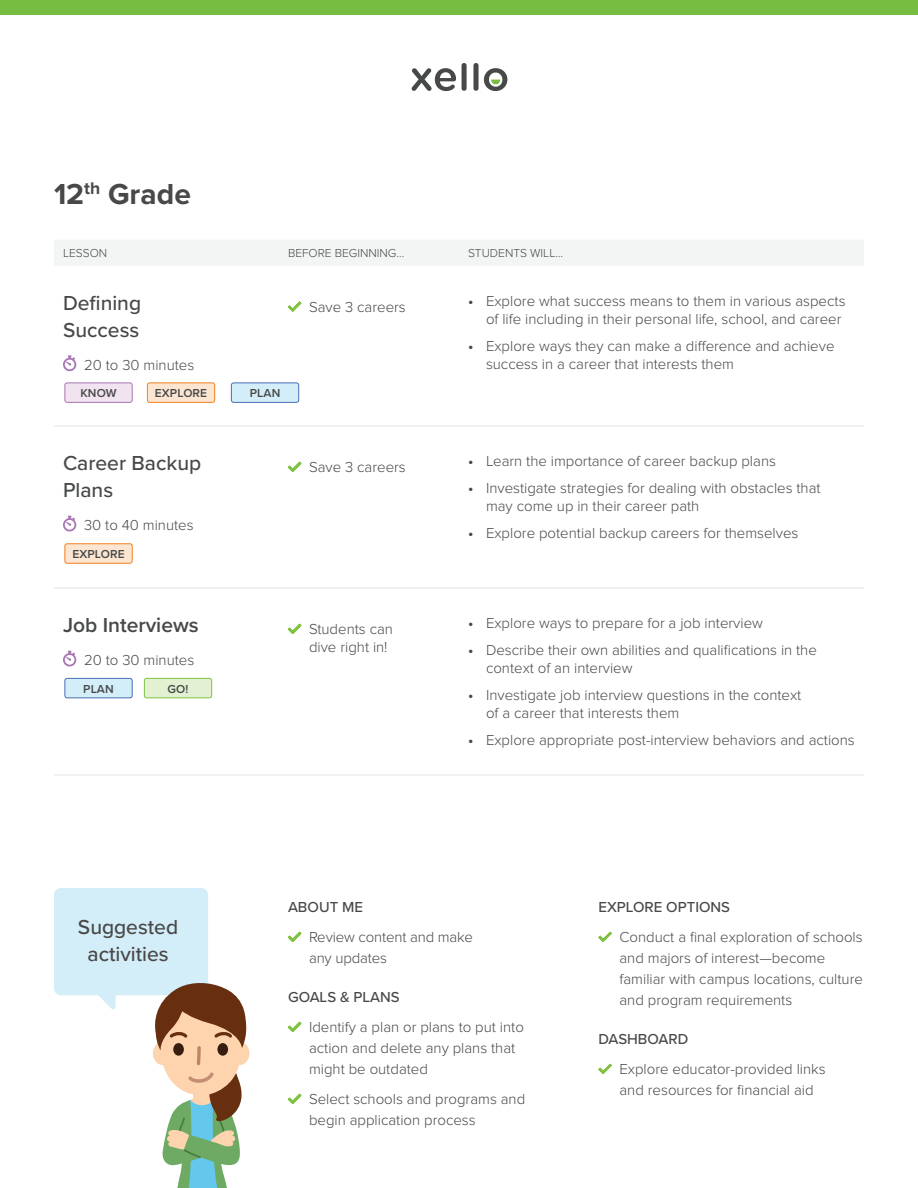
<style>
.page{position:relative;width:918px;height:1188px;background:#fff}
.page>*{position:absolute;margin:0;border:0;box-sizing:border-box;transform-origin:0 0}
.t1{font:700 30px "Proxima Nova";color:#474848}
.t2{font:500 21px/27px "Proxima Nova";color:#474848}
.t3{font:500 21px/27px "Proxima Nova";color:#484848;text-align:center}
.t4{font:600 21px "Proxima Nova";color:#474848}
.t5{font:300 15px/21px "Proxima Nova";color:#474848}
.t6{font:500 15px "Proxima Nova";color:#474848}
.t7{font:300 12px "Proxima Nova";color:#474848}
.t8{font:600 12px "Proxima Nova";letter-spacing:.01em;color:#474848}
.s1{font-weight:600}
</style>
<div class="page">
<svg style="left:462px;top:63px;width:5px;height:28px"></svg>
<svg style="left:412px;top:68px;width:44px;height:23px"></svg>
<svg style="left:473px;top:63px;width:34px;height:28px"></svg>
<div style="left:0;top:0;width:918px;height:15px;background:#77bd42"></div>
<svg style="left:91px;top:995px;width:25px;height:14px"></svg>
<div style="left:54px;top:888px;width:154px;height:107px;background:#d3eef8;border-radius:7px"></div>
<svg style="left:152px;top:983px;width:98px;height:205px"></svg>
<svg style="left:288px;top:932px;width:13px;height:10px"></svg>
<svg style="left:288px;top:1022px;width:13px;height:10px"></svg>
<svg style="left:288px;top:1094px;width:13px;height:10px"></svg>
<svg style="left:598px;top:932px;width:14px;height:10px"></svg>
<svg style="left:598px;top:1064px;width:14px;height:10px"></svg>
<div style="left:54px;top:240px;width:810px;height:25px;background:#f3f4f4"></div>
<hr style="left:54px;top:426px;width:225px;height:1px;background:#e3e3e2">
<hr style="left:279px;top:426px;width:180px;height:1px;background:#e3e3e2">
<hr style="left:459px;top:426px;width:405px;height:1px;background:#e3e3e2">
<hr style="left:54px;top:588px;width:225px;height:1px;background:#e3e3e2">
<hr style="left:279px;top:588px;width:180px;height:1px;background:#e3e3e2">
<hr style="left:459px;top:588px;width:405px;height:1px;background:#e3e3e2">
<hr style="left:54px;top:775px;width:225px;height:1px;background:#e3e3e2">
<hr style="left:279px;top:775px;width:180px;height:1px;background:#e3e3e2">
<hr style="left:459px;top:775px;width:405px;height:1px;background:#e3e3e2">
<svg style="left:63px;top:355px;width:13px;height:16px"></svg>
<svg style="left:288px;top:302px;width:13px;height:10px"></svg>
<svg style="left:63px;top:516px;width:13px;height:16px"></svg>
<svg style="left:288px;top:462px;width:13px;height:10px"></svg>
<svg style="left:63px;top:651px;width:13px;height:16px"></svg>
<svg style="left:288px;top:624px;width:13px;height:10px"></svg>
<div style="left:65px;top:544px;width:67px;height:19px;background:#fce6d1;border-radius:2px"></div>
<div style="left:65px;top:543px;width:68px;height:21px;border:1px solid #f28021;border-radius:2px"></div>
<div style="left:147px;top:383px;width:68px;height:19px;background:#fce6d1;border-radius:2px"></div>
<div style="left:147px;top:382px;width:68px;height:21px;border:1px solid #f28021;border-radius:2px"></div>
<div style="left:144px;top:678px;width:68px;height:20px;background:#e4f0d2;border-radius:2px"></div>
<div style="left:144px;top:678px;width:68px;height:20px;border:1px solid #80c241;border-radius:2px"></div>
<div style="left:65px;top:383px;width:67px;height:19px;background:#f1e3ef;border-radius:2px"></div>
<div style="left:65px;top:382px;width:68px;height:21px;border:1px solid #a776b2;border-radius:2px"></div>
<div style="left:65px;top:678px;width:67px;height:20px;background:#d3eef8;border-radius:2px"></div>
<div style="left:65px;top:678px;width:68px;height:20px;border:1px solid #496eb4;border-radius:2px"></div>
<div style="left:231px;top:383px;width:68px;height:19px;background:#d3eef8;border-radius:2px"></div>
<div style="left:231px;top:383px;width:68px;height:20px;border:1px solid #496eb4;border-radius:2px"></div>
<h1 class="t1" style="left:54px;top:176px;width:138px">12<sup>th</sup> Grade</h1>
<p class="t7" style="left:63px;top:246px;width:46px">LESSON</p>
<p class="t7" style="left:288px;top:246px;width:118px">BEFORE BEGINNING...</p>
<p class="t7" style="left:468px;top:246px;width:97px">STUDENTS WILL...</p>
<h2 class="t2" style="left:63px;top:288px;width:80px">Defining<br>Success</h2>
<p class="t5" style="left:84px;top:354px;width:112px">20 to 30 minutes</p>
<p class="t5" style="left:309px;top:296px;width:98px">Save 3 careers</p>
<p class="t5" style="left:468px;top:292px;width:379px;line-height:18px;text-align:right"><span class="s1">•</span> Explore what success means to them in various aspects of life including in their personal life, school, and career</p>
<p class="t5" style="left:486px;top:337px;width:350px;line-height:18px;text-indent:-18px"><span class="s1">•</span> Explore ways they can make a difference and achieve success in a career that interests them</p>
<p class="t8" style="left:80px;top:384px;width:38px">KNOW</p>
<p class="t8" style="left:155px;top:384px;width:54px">EXPLORE</p>
<h2 class="t2" style="left:63px;top:449px;width:140px">Career Backup<br>Plans</h2>
<p class="t5" style="left:84px;top:515px;width:111px">30 to 40 minutes</p>
<p class="t8" style="left:72px;top:545px;width:54px">EXPLORE</p>
<h2 class="t4" style="left:63px;top:609px;width:137px">Job Interviews</h2>
<p class="t5" style="left:84px;top:650px;width:112px">20 to 30 minutes</p>
<p class="t8" style="left:83px;top:680px;width:32px">PLAN</p>
<p class="t8" style="left:168px;top:680px;width:22px">GO!</p>
<p class="t8" style="left:250px;top:384px;width:32px">PLAN</p>
<p class="t5" style="left:309px;top:457px;width:98px">Save 3 careers</p>
<p class="t5" style="left:468px;top:451px;width:309px"><span class="s1">•</span> Learn the importance of career backup plans</p>
<p class="t5" style="left:486px;top:479px;width:336px;line-height:18px;text-indent:-18px"><span class="s1">•</span> Investigate strategies for dealing with obstacles that may come up in their career path</p>
<p class="t5" style="left:468px;top:523px;width:332px"><span class="s1">•</span> Explore potential backup careers for themselves</p>
<p class="t5" style="left:309px;top:620px;width:86px;line-height:18px">Students can dive right in!</p>
<p class="t5" style="left:468px;top:613px;width:296px"><span class="s1">•</span> Explore ways to prepare for a job interview</p>
<p class="t5" style="left:486px;top:641px;width:332px;line-height:18px;text-indent:-18px"><span class="s1">•</span> Describe their own abilities and qualifications in the context of an interview</p>
<p class="t5" style="left:486px;top:686px;width:317px;line-height:18px;text-indent:-18px"><span class="s1">•</span> Investigate job interview questions in the context of a career that interests them</p>
<p class="t5" style="left:468px;top:730px;width:388px"><span class="s1">•</span> Explore appropriate post-interview behaviors and actions</p>
<h2 class="t3" style="left:78px;top:913px;width:102px">Suggested activities</h2>
<p class="t6" style="left:288px;top:896px;width:77px">ABOUT ME</p>
<p class="t5" style="left:309px;top:927px;width:166px">Review content and make any updates</p>
<p class="t6" style="left:288px;top:986px;width:113px">GOALS &amp; PLANS</p>
<p class="t5" style="left:309px;top:1017px;width:216px">Identify a plan or plans to put into action and delete any plans that might be outdated</p>
<p class="t5" style="left:309px;top:1089px;width:218px">Select schools and programs and begin application process</p>
<p class="t6" style="left:599px;top:896px;width:133px">EXPLORE OPTIONS</p>
<p class="t5" style="left:620px;top:927px;width:245px">Conduct a final exploration of schools and majors of interest—become familiar with campus locations, culture and program requirements</p>
<p class="t6" style="left:599px;top:1028px;width:91px">DASHBOARD</p>
<p class="t5" style="left:620px;top:1059px;width:208px">Explore educator-provided links and resources for financial aid</p>
</div>
